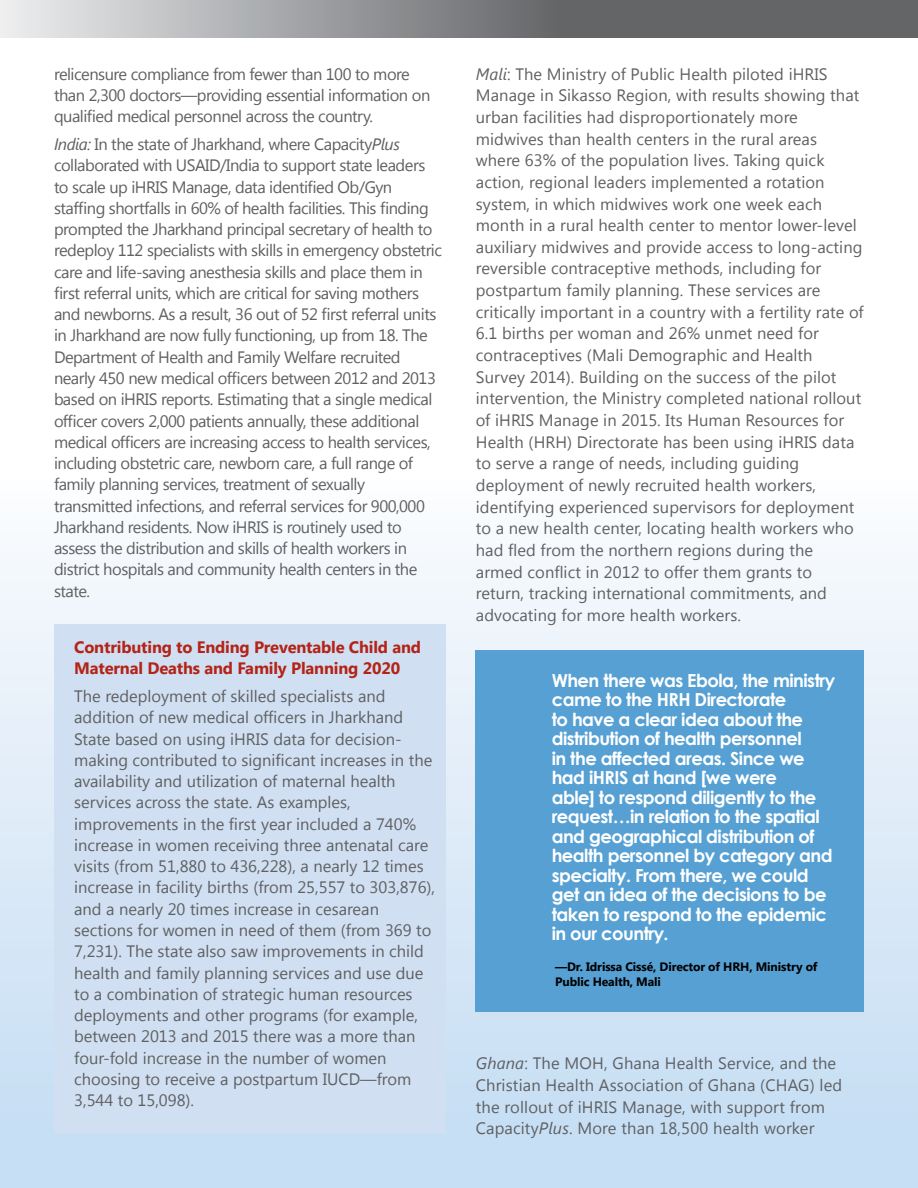
<style>
.page{position:relative;width:918px;height:1188px;background:#fff}
.page>*{position:absolute;margin:0;border:0;box-sizing:border-box;transform-origin:0 0}
.t1{font:700 18px/19.5px "Century Gothic";letter-spacing:-.03em;color:#fff}
.t2{font:16.5px/21.6px "Segoe UI";color:#5f6062}
.t3{font:16.5px/21.3px "Segoe UI";letter-spacing:-.03em;color:#5f6062}
.t4{font:700 16.5px/21.3px "Segoe UI";letter-spacing:-.01em;color:#b32317}
.t5{font:700 12.15px/14.5px "Segoe UI";letter-spacing:-.01em;color:#000}
.s1{font-style:italic}
</style>
<div class="page">
<svg style="left:0;top:0;width:917px;height:37px"></svg>
<hr style="left:917px;top:0;width:1px;height:37px;background:#636567">
<div style="left:0;top:287px;width:918px;height:901px;background:linear-gradient(to bottom,#fff,#c3dcf3)"></div>
<div style="left:476px;top:650px;width:388px;height:361px;background:#56a0d3"></div>
<div style="left:55px;top:624px;width:391px;height:510px;background:#d0dff1"></div>
<p class="t3" style="left:54px;top:62px;width:378px">relicensure compliance from fewer than 100 to more than 2,300 doctors—providing essential information on qualified medical personnel across the country.</p>
<p class="t3" style="left:54px;top:133px;width:390px"><span class="s1">India:</span> In the state of Jharkhand, where Capacity<span class="s1">Plus </span>collaborated with USAID/India to support state leaders to scale up iHRIS Manage, data identified Ob/Gyn staffing shortfalls in 60% of health facilities. This finding prompted the Jharkhand principal secretary of health to redeploy 112 specialists with skills in emergency obstetric care and life-saving anesthesia skills and place them in first referral units, which are critical for saving mothers and newborns. As a result, 36 out of 52 first referral units in Jharkhand are now fully functioning, up from 18. The Department of Health and Family Welfare recruited nearly 450 new medical officers between 2012 and 2013 based on iHRIS reports. Estimating that a single medical officer covers 2,000 patients annually, these additional medical officers are increasing access to health services, including obstetric care, newborn care, a full range of family planning services, treatment of sexually transmitted infections, and referral services for 900,000<br>Jharkhand residents. Now iHRIS is routinely used to assess the distribution and skills of health workers in district hospitals and community health centers in the state.</p>
<p class="t4" style="left:74px;top:635px;width:348px">Contributing to Ending Preventable Child and<br>Maternal Deaths and Family Planning 2020</p>
<p class="t2" style="left:74px;top:685px;width:362px">The redeployment of skilled specialists and addition of new medical officers in Jharkhand State based on using iHRIS data for decision&shy;making contributed to significant increases in the availability and utilization of maternal health services across the state. As examples, improvements in the first year included a 740% increase in women receiving three antenatal care visits (from 51,880 to 436,228), a nearly 12 times increase in facility births (from 25,557 to 303,876), and a nearly 20 times increase in cesarean sections for women in need of them (from 369 to 7,231). The state also saw improvements in child health and family planning services and use due to a combination of strategic human resources deployments and other programs (for example, between 2013 and 2015 there was a more than four-fold increase in the number of women choosing to receive a postpartum IUCD—from 3,544 to 15,098).</p>
<p class="t2" style="left:476px;top:62px;width:389px"><span class="s1">Mali</span>: The Ministry of Public Health piloted iHRIS Manage in Sikasso Region, with results showing that urban facilities had disproportionately more midwives than health centers in the rural areas where 63% of the population lives. Taking quick action, regional leaders implemented a rotation system, in which midwives work one week each month in a rural health center to mentor lower-level auxiliary midwives and provide access to long-acting reversible contraceptive methods, including for postpartum family planning. These services are critically important in a country with a fertility rate of 6.1 births per woman and 26% unmet need for contraceptives (Mali Demographic and Health Survey 2014). Building on the success of the pilot intervention, the Ministry completed national rollout of iHRIS Manage in 2015. Its Human Resources for Health (HRH) Directorate has been using iHRIS data to serve a range of needs, including guiding deployment of newly recruited health workers, identifying experienced supervisors for deployment to a new health center, locating health workers who had fled from the northern regions during the armed conflict in 2012 to offer them grants to return, tracking international commitments, and advocating for more health workers.</p>
<p class="t1" style="left:552px;top:670px;width:285px">When there was Ebola, the ministry came to the HRH Directorate<br>to have a clear idea about the distribution of health personnel<br>in the affected areas. Since we had iHRIS at hand [we were<br>able] to respond diligently to the request…in relation to the spatial and geographical distribution of health personnel by category and specialty. From there, we could get an idea of the decisions to be taken to respond to the epidemic in our country.</p>
<p class="t5" style="left:555px;top:959px;width:264px">—Dr. Idrissa Cissé, Director of HRH, Ministry of<br>Public Health, Mali</p>
<p class="t2" style="left:476px;top:1052px;width:368px"><span class="s1">Ghana</span>: The MOH, Ghana Health Service, and the Christian Health Association of Ghana (CHAG) led the rollout of iHRIS Manage, with support from Capacity<span class="s1">Plus</span>. More than 18,500 health worker</p>
</div>
